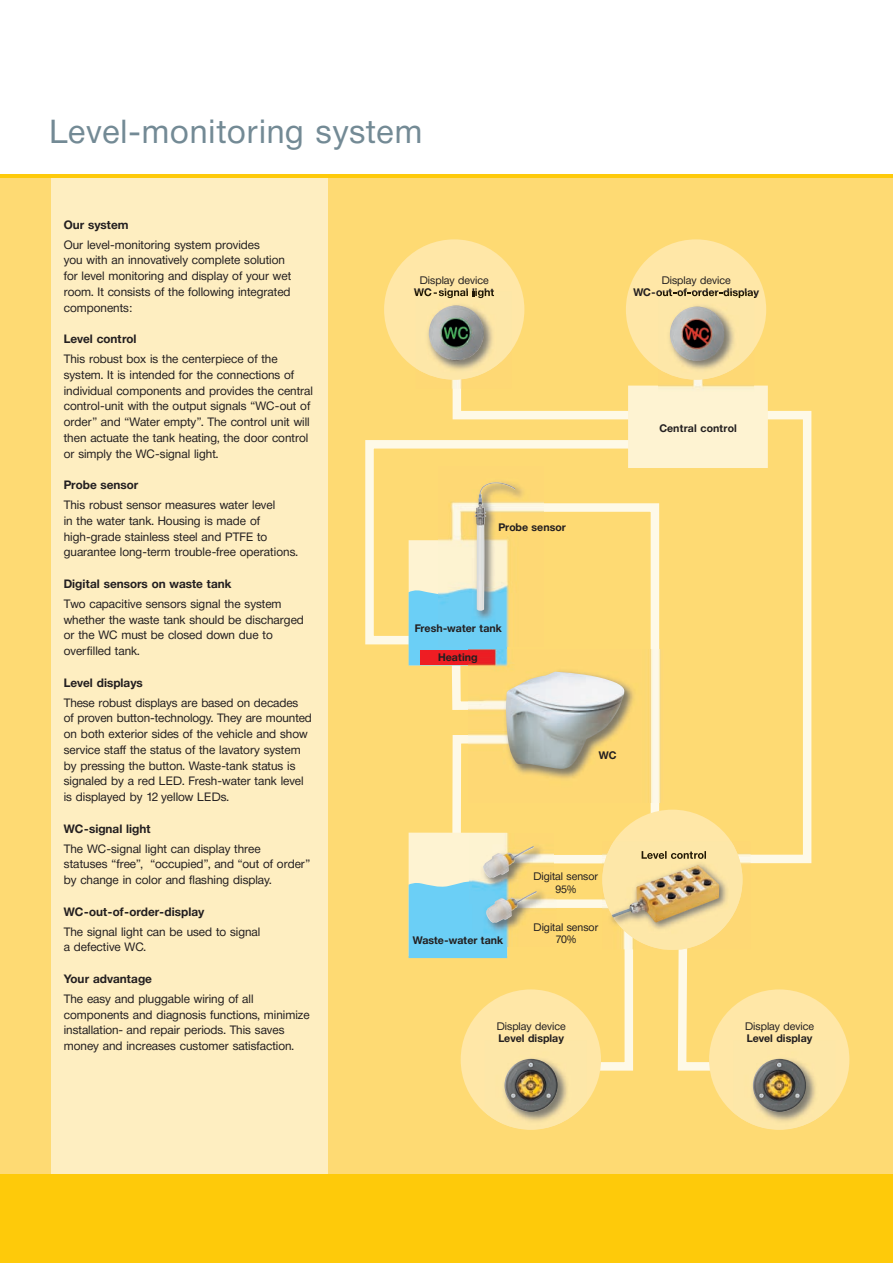
<style>
.page{position:relative;width:893px;height:1263px;background:#fff}
.page>*{position:absolute;margin:0;border:0;box-sizing:border-box;transform-origin:0 0}
.t1{font:33px "Neue Helvetica BQ";letter-spacing:.025em;color:#738a95}
.t2{font:12px/15.8px "Neue Helvetica BQ";color:#231f20}
.t3{font:700 12px "Neue Helvetica BQ";color:#231f20}
.t4{font:700 10.8px "Neue Helvetica BQ";color:#231f20}
.t5{font:10.8px/12.3px "Neue Helvetica BQ";color:#231f20;text-align:center}
</style>
<div class="page">
<div style="left:0;top:174px;width:893px;height:1089px;background:#feca0a"></div>
<div style="left:0;top:179px;width:893px;height:995px;background:#feda73"></div>
<svg style="left:671px;top:410px;width:141px;height:454px"></svg>
<svg style="left:365px;top:440px;width:263px;height:209px"></svg>
<svg style="left:594px;top:949px;width:39px;height:126px"></svg>
<div style="left:482px;top:899px;width:151px;height:9px;background:#fef9e7"></div>
<svg style="left:452px;top:343px;width:206px;height:77px"></svg>
<svg style="left:677px;top:949px;width:37px;height:126px"></svg>
<svg style="left:448px;top:499px;width:215px;height:365px"></svg>
<div style="left:409px;top:540px;width:98px;height:125px;background:#fef3d2"></div>
<svg style="left:409px;top:590px;width:119px;height:124px"></svg>
<div style="left:409px;top:833px;width:98px;height:123px;background:#fef3d2"></div>
<div style="left:409px;top:881px;width:98px;height:77px;background:#6bcff6"></div>
<div style="left:420px;top:650px;width:75px;height:15px;background:#ee1d23"></div>
<div style="left:628px;top:386px;width:140px;height:82px;background:#fef3d2;border:1px solid #fef3d2"></div>
<div style="left:602px;top:810px;width:141px;height:140px;background:#ffe7a7;border-radius:50%"></div>
<div style="left:51px;top:179px;width:276px;height:995px;background:#feeec1"></div>
<img style="left:438px;top:467px;width:105px;height:180px">
<img style="left:475px;top:482px;width:40px;height:31px">
<img style="left:469px;top:833px;width:84px;height:70px">
<img style="left:483px;top:846px;width:51px;height:32px">
<img style="left:472px;top:898px;width:84px;height:49px">
<img style="left:472px;top:879px;width:81px;height:24px">
<img style="left:486px;top:891px;width:50px;height:32px">
<img style="left:468px;top:649px;width:195px;height:153px">
<img style="left:506px;top:672px;width:118px;height:97px">
<div style="left:461px;top:989px;width:140px;height:141px;background:#ffe7a7;border-radius:50%"></div>
<img style="left:488px;top:1058px;width:99px;height:72px">
<img style="left:504px;top:1059px;width:54px;height:53px;border-radius:50%">
<div style="left:384px;top:239px;width:140px;height:141px;background:#ffe7a7;border-radius:50%"></div>
<img style="left:451px;top:380px;width:61px;height:9px">
<img style="left:417px;top:291px;width:95px;height:89px">
<svg style="left:416px;top:291px;width:21px;height:5px"></svg>
<img style="left:439px;top:291px;width:29px;height:7px">
<svg style="left:473px;top:291px;width:21px;height:7px"></svg>
<img style="left:429px;top:305px;width:55px;height:55px;border-radius:50%">
<div style="left:626px;top:239px;width:140px;height:141px;background:#ffe7a7;border-radius:50%"></div>
<img style="left:658px;top:380px;width:96px;height:8px">
<img style="left:658px;top:292px;width:95px;height:88px">
<svg style="left:658px;top:292px;width:33px;height:4px"></svg>
<img style="left:692px;top:292px;width:22px;height:4px">
<svg style="left:715px;top:292px;width:7px;height:4px"></svg>
<img style="left:723px;top:292px;width:31px;height:6px">
<img style="left:670px;top:307px;width:54px;height:54px;border-radius:50%">
<div style="left:709px;top:989px;width:140px;height:141px;background:#ffe7a7;border-radius:50%"></div>
<img style="left:734px;top:1058px;width:101px;height:72px">
<img style="left:753px;top:1059px;width:53px;height:53px;border-radius:50%">
<img style="left:743px;top:841px;width:8px;height:23px">
<img style="left:602px;top:841px;width:141px;height:108px">
<img style="left:642px;top:851px;width:41px;height:8px">
<svg style="left:684px;top:851px;width:22px;height:8px"></svg>
<img style="left:612px;top:865px;width:107px;height:57px">
<h1 class="t1" style="left:50px;top:120px;width:374px">Level-monitoring system</h1>
<p class="t3" style="left:64px;top:220px;width:66px">Our system</p>
<p class="t2" style="left:64px;top:238px;width:229px">Our level-monitoring system provides<br>you with an innovatively complete solution for level monitoring and display of your wet room. It consists of the following integrated components:</p>
<p class="t3" style="left:64px;top:335px;width:74px">Level control</p>
<p class="t2" style="left:64px;top:352px;width:251px">This robust box is the centerpiece of the system. It is intended for the connections of individual components and provides the central control-unit with the output signals “WC-out of order” and “Water empty”. The control unit will then actuate the tank heating, the door control or simply the WC-signal light.</p>
<p class="t3" style="left:64px;top:481px;width:76px">Probe sensor</p>
<p class="t2" style="left:64px;top:498px;width:236px">This robust sensor measures water level<br>in the water tank. Housing is made of high-grade stainless steel and PTFE to guarantee long-term trouble-free operations.</p>
<p class="t3" style="left:64px;top:579px;width:169px">Digital sensors on waste tank</p>
<p class="t2" style="left:64px;top:597px;width:242px">Two capacitive sensors signal the system whether the waste tank should be discharged or the WC must be closed down due to overfilled tank.</p>
<p class="t3" style="left:64px;top:678px;width:81px">Level displays</p>
<p class="t2" style="left:64px;top:696px;width:250px">These robust displays are based on decades<br>of proven button-technology. They are mounted on both exterior sides of the vehicle and show service staff the status of the lavatory system by pressing the button. Waste-tank status is signaled by a red LED. Fresh-water tank level is displayed by 12 yellow LEDs.</p>
<p class="t3" style="left:64px;top:824px;width:88px">WC-signal light</p>
<p class="t2" style="left:64px;top:842px;width:248px">The WC-signal light can display three<br>statuses “free”, “occupied”, and “out of order” by change in color and flashing display.</p>
<p class="t3" style="left:64px;top:907px;width:142px">WC-out-of-order-display</p>
<p class="t2" style="left:64px;top:925px;width:198px">The signal light can be used to signal a defective WC.</p>
<p class="t3" style="left:64px;top:974px;width:90px">Your advantage</p>
<p class="t2" style="left:64px;top:992px;width:247px">The easy and pluggable wiring of all components and diagnosis functions, minimize installation- and repair periods. This saves money and increases customer satisfaction.</p>
<p class="t5" style="left:420px;top:275px;width:70px">Display device</p>
<p class="t4" style="left:414px;top:288px;width:82px">WC -signal light</p>
<p class="t5" style="left:662px;top:275px;width:70px">Display device</p>
<p class="t4" style="left:633px;top:288px;width:127px">WC-out-of-order-display</p>
<p class="t4" style="left:498px;top:523px;width:69px">Probe sensor</p>
<p class="t4" style="left:415px;top:624px;width:89px">Fresh-water tank</p>
<p class="t4" style="left:438px;top:653px;width:41px">Heating</p>
<p class="t4" style="left:599px;top:751px;width:19px">WC</p>
<p class="t4" style="left:659px;top:425px;width:79px">Central control</p>
<p class="t4" style="left:413px;top:937px;width:92px">Waste-water tank</p>
<p class="t5" style="left:533px;top:871px;width:66px">Digital sensor<br>95%</p>
<p class="t5" style="left:534px;top:922px;width:66px">Digital sensor<br>70%</p>
<p class="t5" style="left:497px;top:1021px;width:70px">Display device</p>
<p class="t4" style="left:498px;top:1035px;width:67px">Level display</p>
<p class="t5" style="left:745px;top:1021px;width:70px">Display device</p>
<p class="t4" style="left:747px;top:1035px;width:67px">Level display</p>
</div>
